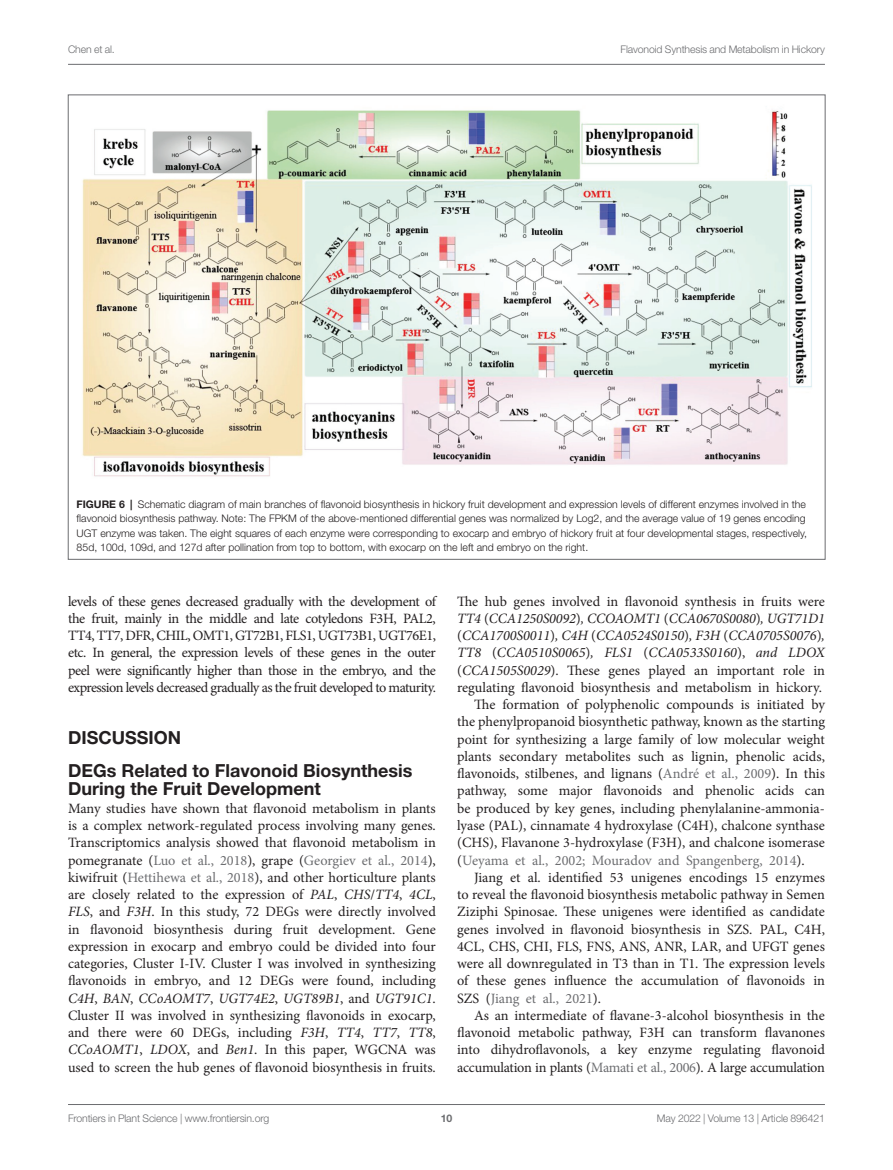
<style>
.page{position:relative;width:893px;height:1170px;background:#fff}
.page>*{position:absolute;margin:0;border:0;box-sizing:border-box;transform-origin:0 0}
.HEAD_2_after_HEAD_1{font:700 18px/18.8px "Helvetica Neue LT Std";color:#231f20}
.HEAD_1{font:700 18px "Helvetica Neue LT Std";color:#231f20}
.TEXT{font:14.25px/17.2px "Minion Pro";letter-spacing:-.015em;color:#231f20;text-align:justify}
.TEXT_FLUSH{font:14.25px/17.2px "Minion Pro";color:#231f20;text-align:justify}
.FIG_LEG{font:300 10.5px/14.2px "Helvetica Neue LT Std";color:#231f20;text-align:justify}
.t1{font:300 10.5px "Helvetica Neue LT Std";letter-spacing:-.015em;color:#6c6d70}
.t2{font:700 10.5px "Helvetica Neue LT Std";color:#6c6d70}
.s1{font-weight:700}
.s2{color:#6c6d70}
.s3{font-style:italic}
</style>
<div class="page">
<hr style="left:68px;top:64px;width:757px;height:1px;background:#6c6d70">
<hr style="left:68px;top:1104px;width:757px;height:1px;background:#6c6d70">
<img style="left:82px;top:110px;width:730px;height:367px">
<p class="t1" style="left:68px;top:42px;width:48px">Chen et al.</p>
<p class="t1" style="left:621px;top:42px;width:206px">Flavonoid Synthesis and Metabolism in Hickory</p>
<p class="FIG_LEG" style="left:77px;top:497px;width:732px"><span class="s1">FIGURE 6 |</span> Schematic diagram of main branches of flavonoid biosynthesis in hickory fruit development and expression levels of different enzymes involved in the flavonoid biosynthesis pathway. Note: The FPKM of the above-mentioned differential genes was normalized by Log2, and the average value of 19 genes encoding UGT enzyme was taken. The eight squares of each enzyme were corresponding to exocarp and embryo of hickory fruit at four developmental stages, respectively, 85d, 100d, 109d, and 127d after pollination from top to bottom, with exocarp on the left and embryo on the right.</p>
<p class="TEXT" style="left:68px;top:592px;width:370px">levels of these genes decreased gradually with the development of the fruit, mainly in the middle and late cotyledons F3H, PAL2, TT4, TT7, DFR, CHIL, OMT1, GT72B1, FLS1, UGT73B1, UGT76E1, etc. In general, the expression levels of these genes in the outer peel were significantly higher than those in the embryo, and the expression levels decreased gradually as the fruit developed to maturity.</p>
<p class="HEAD_1" style="left:68px;top:726px;width:115px">DISCUSSION</p>
<p class="HEAD_2_after_HEAD_1" style="left:68px;top:760px;width:346px">DEGs Related to Flavonoid Biosynthesis<br>During the Fruit Development</p>
<p class="TEXT_FLUSH" style="left:68px;top:799px;width:369px">Many studies have shown that flavonoid metabolism in plants is a complex network-regulated process involving many genes.<br>Transcriptomics analysis showed that flavonoid metabolism in pomegranate (<span class="s2">Luo et al., 2018</span>), grape (<span class="s2">Georgiev et al., 2014</span>), kiwifruit (<span class="s2">Hettihewa et al., 2018</span>), and other horticulture plants are closely related to the expression of <span class="s3">PAL</span>, <span class="s3">CHS</span>/<span class="s3">TT4</span>, <span class="s3">4CL</span>, <span class="s3">FLS</span>, and <span class="s3">F3H</span>. In this study, 72 DEGs were directly involved in flavonoid biosynthesis during fruit development. Gene expression in exocarp and embryo could be divided into four categories, Cluster I-IV. Cluster I was involved in synthesizing flavonoids in embryo, and 12 DEGs were found, including <span class="s3">C4H</span>, <span class="s3">BAN</span>, <span class="s3">CCoAOMT7</span>, <span class="s3">UGT74E2</span>, <span class="s3">UGT89B1</span>, and <span class="s3">UGT91C1</span>.<br>Cluster II was involved in synthesizing flavonoids in exocarp, and there were 60 DEGs, including <span class="s3">F3H</span>, <span class="s3">TT4</span>, <span class="s3">TT7</span>, <span class="s3">TT8</span>, <span class="s3">CCoAOMT1</span>, <span class="s3">LDOX</span>, and <span class="s3">Ben1</span>. In this paper, WGCNA was used to screen the hub genes of flavonoid biosynthesis in fruits.</p>
<p class="TEXT_FLUSH" style="left:457px;top:592px;width:369px">The hub genes involved in flavonoid synthesis in fruits were <span class="s3">TT4</span> (<span class="s3">CCA1250S0092</span>)<span class="s3">, CCOAOMT1</span> (<span class="s3">CCA0670S0080</span>)<span class="s3">, UGT71D1 </span>(<span class="s3">CCA1700S0011</span>)<span class="s3">, C4H</span> (<span class="s3">CCA0524S0150</span>)<span class="s3">, F3H</span> (<span class="s3">CCA0705S0076</span>)<span class="s3">, TT8</span> (<span class="s3">CCA0510S0065</span>)<span class="s3">, FLS1</span> (<span class="s3">CCA0533S0160</span>), <span class="s3">and LDOX </span>(<span class="s3">CCA1505S0029</span>). These genes played an important role in regulating flavonoid biosynthesis and metabolism in hickory.</p>
<p class="TEXT" style="left:457px;top:696px;width:369px;text-indent:17px">The formation of polyphenolic compounds is initiated by the phenylpropanoid biosynthetic pathway, known as the starting point for synthesizing a large family of low molecular weight plants secondary metabolites such as lignin, phenolic acids, flavonoids, stilbenes, and lignans (<span class="s2">André et al., 2009</span>). In this pathway, some major flavonoids and phenolic acids can be produced by key genes, including phenylalanine-ammonia&shy;lyase (PAL), cinnamate 4 hydroxylase (C4H), chalcone synthase (CHS), Flavanone 3-hydroxylase (F3H), and chalcone isomerase (<span class="s2">Ueyama et al., 2002; Mouradov and Spangenberg, 2014</span>).</p>
<p class="TEXT" style="left:457px;top:868px;width:369px;text-indent:17px">Jiang et al. identified 53 unigenes encodings 15 enzymes to reveal the flavonoid biosynthesis metabolic pathway in Semen Ziziphi Spinosae. These unigenes were identified as candidate genes involved in flavonoid biosynthesis in SZS. PAL, C4H, 4CL, CHS, CHI, FLS, FNS, ANS, ANR, LAR, and UFGT genes were all downregulated in T3 than in T1. The expression levels of these genes influence the accumulation of flavonoids in SZS (<span class="s2">Jiang et al., 2021</span>).</p>
<p class="TEXT" style="left:457px;top:1006px;width:369px;text-indent:17px">As an intermediate of flavane-3-alcohol biosynthesis in the flavonoid metabolic pathway, F3H can transform flavanones into dihydroflavonols, a key enzyme regulating flavonoid accumulation in plants (<span class="s2">Mamati et al., 2006</span>). A large accumulation</p>
<p class="t1" style="left:68px;top:1111px;width:203px">Frontiers in Plant Science | www.frontiersin.org</p>
<p class="t2" style="left:441px;top:1111px;width:13px">10</p>
<p class="t1" style="left:657px;top:1111px;width:169px">May 2022 | Volume 13 | Article 896421</p>
</div>
